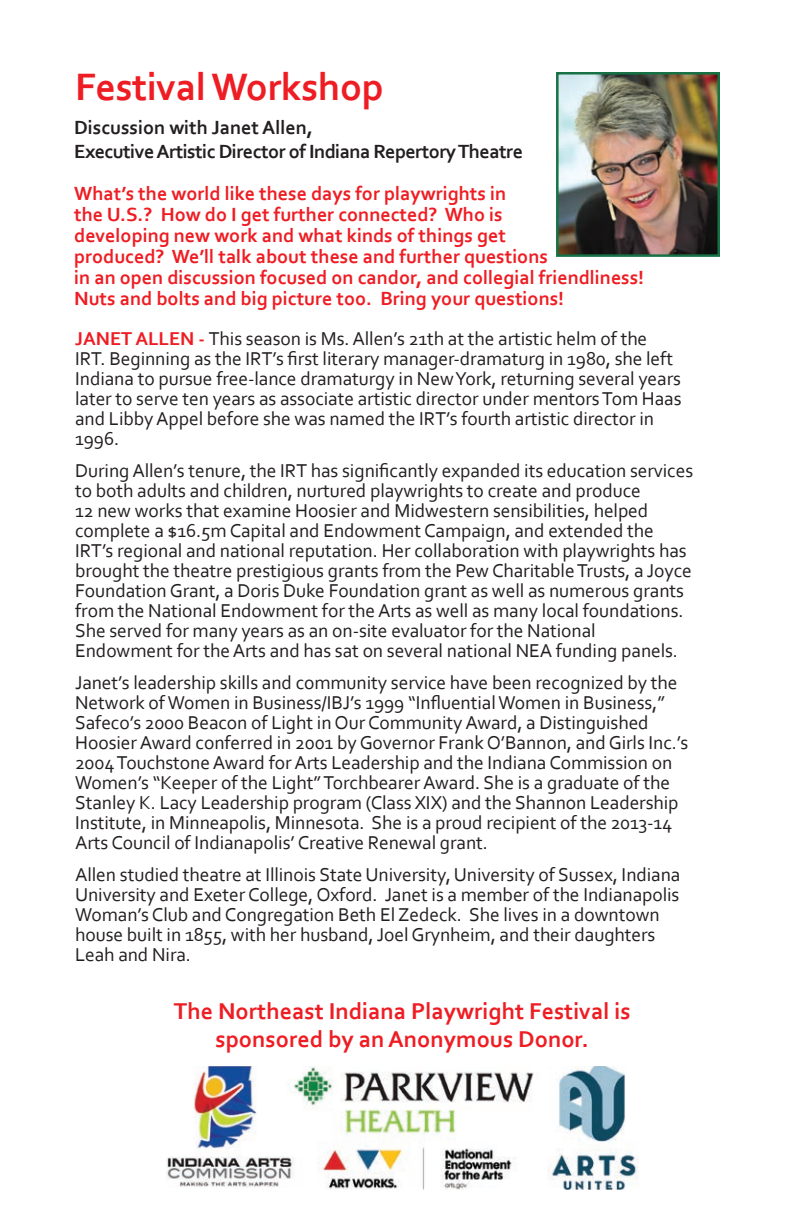
<style>
.page{position:relative;width:792px;height:1224px;background:#fff}
.page>*{position:absolute;margin:0;border:0;box-sizing:border-box;transform-origin:0 0}
.t1{font:700 40px "Corbel";letter-spacing:-.01em;color:#ee1d23}
.t2{font:700 24px/28.8px "Corbel";color:#ee1d23;text-align:center}
.t3{font:700 20px/21px "Corbel";color:#ee1d23}
.t4{font:700 20px/24px "Corbel";letter-spacing:-.025em;color:#231f20}
.t5{font:19.6px/20px "Corbel";letter-spacing:-.005em;color:#231f20}
.s1{font-weight:700;color:#ee1d23}
</style>
<div class="page">
<img style="left:560px;top:76px;width:156px;height:177px">
<div style="left:556px;top:72px;width:164px;height:185px;border:3px solid #167144"></div>
<img style="left:166px;top:1067px;width:472px;height:122px">
<h1 class="t1" style="left:75px;top:62px;width:310px">Festival Workshop</h1>
<p class="t4" style="left:74px;top:115px;width:450px">Discussion with Janet Allen,<br>Executive Artistic Director of Indiana Repertory Theatre</p>
<p class="t3" style="left:74px;top:182px;width:571px">What’s the world like these days for playwrights in<br>the U.S.? How do I get further connected? Who is<br>developing new work and what kinds of things get<br>produced? We’ll talk about these and further questions<br>in an open discussion focused on candor, and collegial friendliness!<br>Nuts and bolts and big picture too. Bring your questions!</p>
<p class="t5" style="left:75px;top:328px;width:608px"><span class="s1">JANET ALLEN -</span> This season is Ms. Allen’s 21th at the artistic helm of the IRT. Beginning as the IRT’s first literary manager-dramaturg in 1980, she left Indiana to pursue free-lance dramaturgy in New York, returning several years later to serve ten years as associate artistic director under mentors Tom Haas and Libby Appel before she was named the IRT’s fourth artistic director in 1996.</p>
<p class="t5" style="left:75px;top:460px;width:620px">During Allen’s tenure, the IRT has significantly expanded its education services to both adults and children, nurtured playwrights to create and produce<br>12 new works that examine Hoosier and Midwestern sensibilities, helped complete a $16.5m Capital and Endowment Campaign, and extended the IRT’s regional and national reputation. Her collaboration with playwrights has brought the theatre prestigious grants from the Pew Charitable Trusts, a Joyce Foundation Grant, a Doris Duke Foundation grant as well as numerous grants from the National Endowment for the Arts as well as many local foundations.<br>She served for many years as an on-site evaluator for the National Endowment for the Arts and has sat on several national NEA funding panels.</p>
<p class="t5" style="left:75px;top:672px;width:615px">Janet’s leadership skills and community service have been recognized by the Network of Women in Business/IBJ’s 1999 “Influential Women in Business,” Safeco’s 2000 Beacon of Light in Our Community Award, a Distinguished Hoosier Award conferred in 2001 by Governor Frank O’Bannon, and Girls Inc.’s 2004 Touchstone Award for Arts Leadership and the Indiana Commission on Women’s “Keeper of the Light” Torchbearer Award. She is a graduate of the Stanley K. Lacy Leadership program (Class XIX) and the Shannon Leadership Institute, in Minneapolis, Minnesota. She is a proud recipient of the 2013-14<br>Arts Council of Indianapolis’ Creative Renewal grant.</p>
<p class="t5" style="left:75px;top:864px;width:607px">Allen studied theatre at Illinois State University, University of Sussex, Indiana University and Exeter College, Oxford. Janet is a member of the Indianapolis Woman’s Club and Congregation Beth El Zedeck. She lives in a downtown house built in 1855, with her husband, Joel Grynheim, and their daughters Leah and Nira.</p>
<p class="t2" style="left:174px;top:996px;width:458px">The Northeast Indiana Playwright Festival is sponsored by an Anonymous Donor.</p>
</div>
